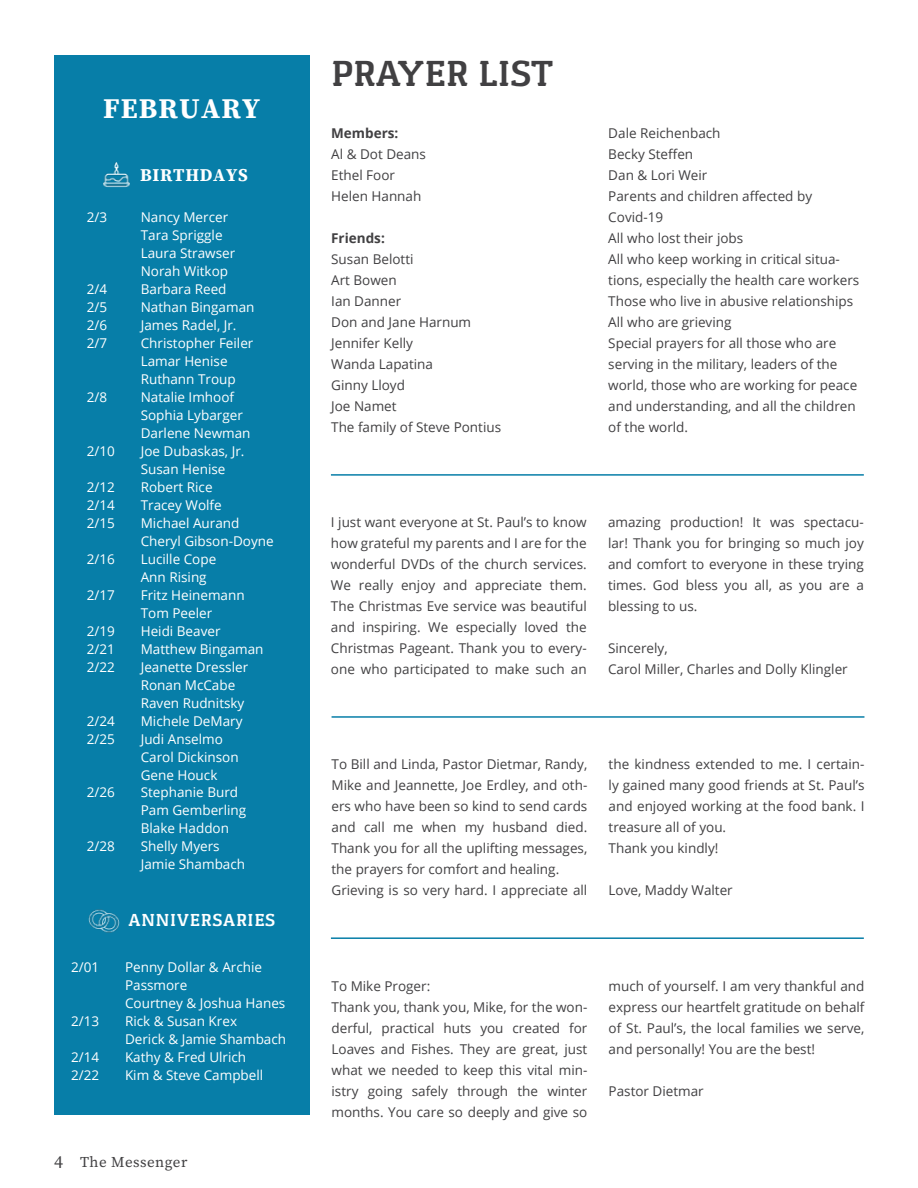
<style>
.page{position:relative;width:918px;height:1188px;background:#fff}
.page>*{position:absolute;margin:0;border:0;box-sizing:border-box;transform-origin:0 0}
.t1{font:700 37.5px "Gaspar";color:#414042}
.t2{font:700 28.5px "Source Serif Pro";letter-spacing:.04em;color:#fff}
.t3{font:700 18px "Gaspar";letter-spacing:.04em;color:#fff}
.t4{font:700 18px "Source Serif Pro";letter-spacing:.04em;color:#fff}
.t5{font:15px "Source Serif Pro";letter-spacing:.03em;color:#414042}
.t6{font:13.5px/21px "Open Sans";color:#414042}
.t7{font:13.5px/18px "Open Sans";color:#fff}
.t8{font:700 13.5px "Open Sans";color:#414042}
.s1{font-size:18px}
</style>
<div class="page">
<hr style="left:331px;top:474px;width:533px;height:2px;background:#077ea8">
<div style="left:54px;top:55px;width:255px;height:1059px;background:#077ea8"></div>
<img style="left:88px;top:909px;width:32px;height:24px">
<img style="left:103px;top:162px;width:26px;height:26px">
<hr style="left:332px;top:716px;width:532px;height:2px;background:#077ea8">
<hr style="left:331px;top:937px;width:533px;height:2px;background:#077ea8">
<h2 class="t2" style="left:103px;top:89px;width:158px">FEBRUARY</h2>
<h3 class="t4" style="left:140px;top:163px;width:109px">BIRTHDAYS</h3>
<p class="t7" style="left:87px;top:207px;width:22px">2/3</p>
<p class="t7" style="left:141px;top:207px;width:96px">Nancy Mercer<br>Tara Spriggle<br>Laura Strawser<br>Norah Witkop</p>
<p class="t7" style="left:87px;top:279px;width:22px">2/4</p>
<p class="t7" style="left:141px;top:279px;width:87px">Barbara Reed</p>
<p class="t7" style="left:87px;top:297px;width:22px">2/5</p>
<p class="t7" style="left:141px;top:297px;width:115px">Nathan Bingaman</p>
<p class="t7" style="left:87px;top:315px;width:22px">2/6</p>
<p class="t7" style="left:141px;top:315px;width:97px">James Radel, Jr.</p>
<p class="t7" style="left:87px;top:333px;width:22px">2/7</p>
<p class="t7" style="left:141px;top:333px;width:114px">Christopher Feiler<br>Lamar Henise<br>Ruthann Troup</p>
<p class="t7" style="left:87px;top:387px;width:22px">2/8</p>
<p class="t7" style="left:141px;top:387px;width:111px">Natalie Imhoof<br>Sophia Lybarger<br>Darlene Newman</p>
<p class="t7" style="left:87px;top:441px;width:30px">2/10</p>
<p class="t7" style="left:141px;top:441px;width:105px">Joe Dubaskas, Jr.<br>Susan Henise</p>
<p class="t7" style="left:87px;top:477px;width:30px">2/12</p>
<p class="t7" style="left:141px;top:477px;width:73px">Robert Rice</p>
<p class="t7" style="left:87px;top:495px;width:30px">2/14</p>
<p class="t7" style="left:141px;top:495px;width:83px">Tracey Wolfe</p>
<p class="t7" style="left:87px;top:513px;width:30px">2/15</p>
<p class="t7" style="left:141px;top:513px;width:135px">Michael Aurand<br>Cheryl Gibson-Doyne</p>
<p class="t7" style="left:87px;top:549px;width:30px">2/16</p>
<p class="t7" style="left:141px;top:549px;width:77px">Lucille Cope<br>Ann Rising</p>
<p class="t7" style="left:87px;top:585px;width:30px">2/17</p>
<p class="t7" style="left:141px;top:585px;width:105px">Fritz Heinemann<br>Tom Peeler</p>
<p class="t7" style="left:87px;top:621px;width:30px">2/19</p>
<p class="t7" style="left:141px;top:621px;width:81px">Heidi Beaver</p>
<p class="t7" style="left:87px;top:639px;width:30px">2/21</p>
<p class="t7" style="left:141px;top:639px;width:124px">Matthew Bingaman</p>
<p class="t7" style="left:87px;top:657px;width:30px">2/22</p>
<p class="t7" style="left:141px;top:657px;width:109px">Jeanette Dressler<br>Ronan McCabe<br>Raven Rudnitsky</p>
<p class="t7" style="left:87px;top:711px;width:30px">2/24</p>
<p class="t7" style="left:141px;top:711px;width:103px">Michele DeMary</p>
<p class="t7" style="left:87px;top:729px;width:30px">2/25</p>
<p class="t7" style="left:141px;top:729px;width:99px">Judi Anselmo<br>Carol Dickinson<br>Gene Houck</p>
<p class="t7" style="left:87px;top:783px;width:30px">2/26</p>
<p class="t7" style="left:141px;top:783px;width:107px">Stephanie Burd<br>Pam Gemberling<br>Blake Haddon</p>
<p class="t7" style="left:87px;top:837px;width:30px">2/28</p>
<p class="t7" style="left:141px;top:837px;width:106px">Shelly Myers<br>Jamie Shambach</p>
<h3 class="t3" style="left:129px;top:910px;width:148px">ANNIVERSARIES</h3>
<p class="t7" style="left:71px;top:958px;width:30px">2/01</p>
<p class="t7" style="left:125px;top:958px;width:162px">Penny Dollar &amp; Archie<br>Passmore<br>Courtney &amp; Joshua Hanes</p>
<p class="t7" style="left:71px;top:1012px;width:30px">2/13</p>
<p class="t7" style="left:125px;top:1012px;width:163px">Rick &amp; Susan Krex<br>Derick &amp; Jamie Shambach</p>
<p class="t7" style="left:71px;top:1048px;width:30px">2/14</p>
<p class="t7" style="left:125px;top:1048px;width:123px">Kathy &amp; Fred Ulrich</p>
<p class="t7" style="left:71px;top:1066px;width:30px">2/22</p>
<p class="t7" style="left:125px;top:1066px;width:140px">Kim &amp; Steve Campbell</p>
<p class="t5" style="left:54px;top:1152px;width:135px"><span class="s1">4</span> The Messenger</p>
<h1 class="t1" style="left:331px;top:53px;width:223px">PRAYER LIST</h1>
<p class="t8" style="left:331px;top:123px;width:69px">Members:</p>
<p class="t6" style="left:331px;top:143px;width:96px">Al &amp; Dot Deans<br>Ethel Foor<br>Helen Hannah</p>
<p class="t8" style="left:331px;top:228px;width:55px">Friends:</p>
<p class="t6" style="left:331px;top:248px;width:171px">Susan Belotti<br>Art Bowen<br>Ian Danner<br>Don and Jane Harnum<br>Jennifer Kelly<br>Wanda Lapatina<br>Ginny Lloyd<br>Joe Namet<br>The family of Steve Pontius</p>
<p class="t6" style="left:608px;top:122px;width:253px">Dale Reichenbach<br>Becky Steffen<br>Dan &amp; Lori Weir<br>Parents and children affected by<br>Covid-19<br>All who lost their jobs<br>All who keep working in critical situa&shy;tions, especially the health care workers<br>Those who live in abusive relationships<br>All who are grieving<br>Special prayers for all those who are serving in the military, leaders of the world, those who are working for peace and understanding, and all the children of the world.</p>
<p class="t6" style="left:331px;top:512px;width:257px;text-align:justify">I just want everyone at St. Paul’s to know how grateful my parents and I are for the wonderful DVDs of the church services.<br>We really enjoy and appreciate them.<br>The Christmas Eve service was beautiful and inspiring. We especially loved the Christmas Pageant. Thank you to every&shy;one who participated to make such an</p>
<p class="t6" style="left:608px;top:512px;width:257px;text-align:justify">amazing production! It was spectacu&shy;lar! Thank you for bringing so much joy and comfort to everyone in these trying times. God bless you all, as you are a blessing to us.</p>
<p class="t6" style="left:608px;top:638px;width:241px">Sincerely,<br>Carol Miller, Charles and Dolly Klingler</p>
<p class="t6" style="left:332px;top:754px;width:257px">To Bill and Linda, Pastor Dietmar, Randy, Mike and Jeannette, Joe Erdley, and oth&shy;ers who have been so kind to send cards and call me when my husband died.<br>Thank you for all the uplifting messages, the prayers for comfort and healing.<br>Grieving is so very hard. I appreciate all</p>
<p class="t6" style="left:609px;top:754px;width:257px">the kindness extended to me. I certain&shy;ly gained many good friends at St. Paul’s and enjoyed working at the food bank. I treasure all of you.<br>Thank you kindly!</p>
<p class="t6" style="left:609px;top:880px;width:126px">Love, Maddy Walter</p>
<p class="t6" style="left:332px;top:975px;width:257px">To Mike Proger:<br>Thank you, thank you, Mike, for the won&shy;derful, practical huts you created for Loaves and Fishes. They are great, just what we needed to keep this vital min&shy;istry going safely through the winter months. You care so deeply and give so</p>
<p class="t6" style="left:609px;top:975px;width:257px;text-align:justify">much of yourself. I am very thankful and express our heartfelt gratitude on behalf of St. Paul’s, the local families we serve, and personally! You are the best!</p>
<p class="t6" style="left:609px;top:1080px;width:97px">Pastor Dietmar</p>
</div>
